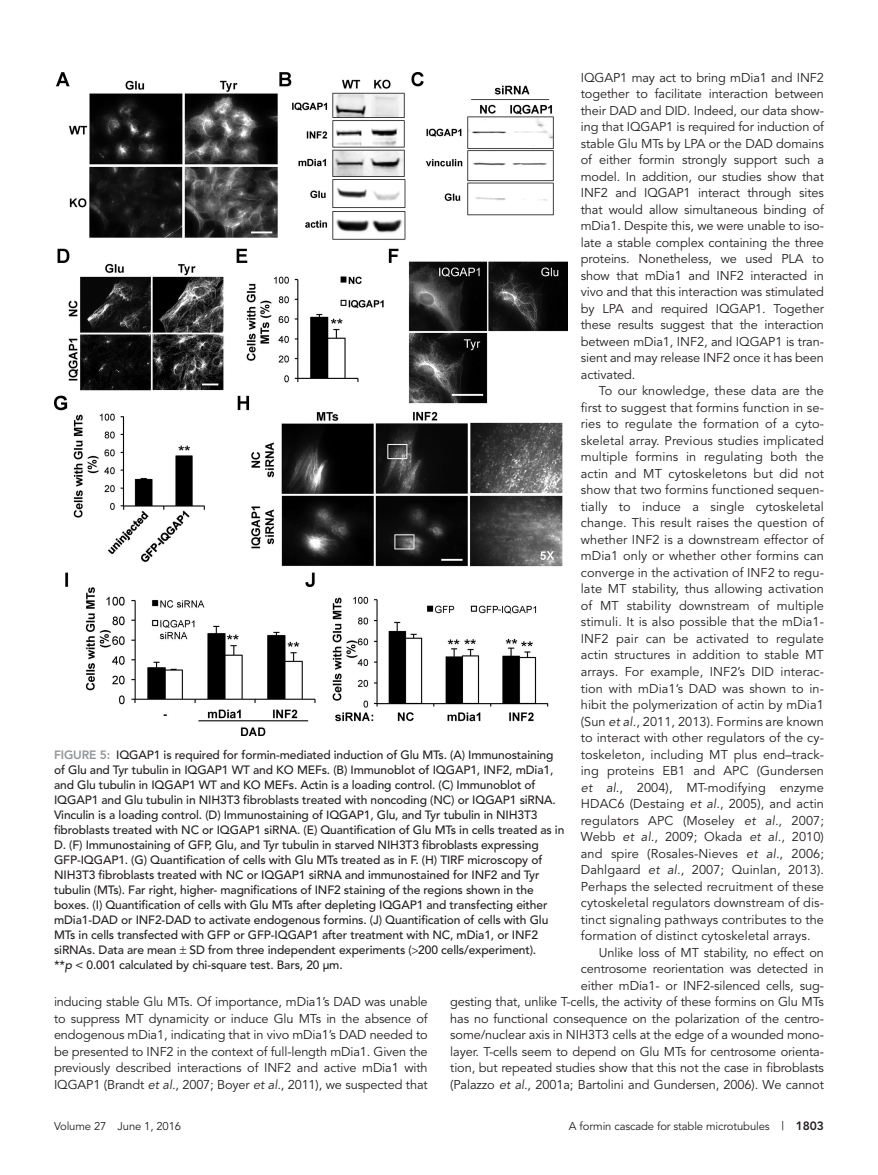
<style>
.page{position:relative;width:878px;height:1175px;background:#fff}
.page>*{position:absolute;margin:0;border:0;box-sizing:border-box;transform-origin:0 0}
.Para{font:12.75px/16.5px "Avenir";letter-spacing:-.01em;color:#231f20;text-align:justify}
.FigCaption{font:500 12px/15px "Avenir";letter-spacing:-.01em;color:#231f20}
.t1{font:11.25px "Avenir";letter-spacing:-.01em;color:#231f20}
.s1{font-style:italic}
.s2{font-weight:800;color:#939598}
.s3{font-size:12px}
.s4{font-weight:800;font-size:12px}
</style>
<div class="page">
<img style="left:54px;top:72px;width:513px;height:663px">
<p class="Para" style="left:580px;top:69px;width:245px">IQGAP1 may act to bring mDia1 and INF2 together to facilitate interaction between their DAD and DID. Indeed, our data show&shy;ing that IQGAP1 is required for induction of stable Glu MTs by LPA or the DAD domains of either formin strongly support such a model. In addition, our studies show that INF2 and IQGAP1 interact through sites that would allow simultaneous binding of mDia1. Despite this, we were unable to iso&shy;late a stable complex containing the three proteins. Nonetheless, we used PLA to show that mDia1 and INF2 interacted in vivo and that this interaction was stimulated by LPA and required IQGAP1. Together these results suggest that the interaction between mDia1, INF2, and IQGAP1 is tran&shy;sient and may release INF2 once it has been activated.</p>
<p class="Para" style="left:580px;top:383px;width:245px;text-indent:18px">To our knowledge, these data are the first to suggest that formins function in se&shy;ries to regulate the formation of a cyto&shy;skeletal array. Previous studies implicated multiple formins in regulating both the actin and MT cytoskeletons but did not show that two formins functioned sequen&shy;tially to induce a single cytoskeletal change. This result raises the question of whether INF2 is a downstream effector of mDia1 only or whether other formins can converge in the activation of INF2 to regu&shy;late MT stability, thus allowing activation of MT stability downstream of multiple stimuli. It is also possible that the mDia1- INF2 pair can be activated to regulate actin structures in addition to stable MT arrays. For example, INF2’s DID interac&shy;tion with mDia1’s DAD was shown to in&shy;hibit the polymerization of actin by mDia1 (Sun <span class="s1">et al.</span>, 2011, 2013). Formins are known to interact with other regulators of the cy&shy;toskeleton, including MT plus end–track&shy;ing proteins EB1 and APC (Gundersen <span class="s1">et al.</span>, 2004), MT-modifying enzyme HDAC6 (Destaing <span class="s1">et al.</span>, 2005), and actin regulators APC (Moseley <span class="s1">et al.</span>, 2007; Webb <span class="s1">et al.</span>, 2009; Okada <span class="s1">et al.</span>, 2010) and spire (Rosales-Nieves <span class="s1">et al.</span>, 2006; Dahlgaard <span class="s1">et al.</span>, 2007; Quinlan, 2013).<br>Perhaps the selected recruitment of these cytoskeletal regulators downstream of dis&shy;tinct signaling pathways contributes to the formation of distinct cytoskeletal arrays.</p>
<p class="Para" style="left:450px;top:944px;width:375px;text-align:right">Unlike loss of MT stability, no effect on<br>centrosome reorientation was detected in<br>either mDia1- or INF2-silenced cells, sug-<br>gesting that, unlike T-cells, the activity of these formins on Glu MTs has no functional consequence on the polarization of the centro&shy;some/nuclear axis in NIH3T3 cells at the edge of a wounded mono&shy;layer. T-cells seem to depend on Glu MTs for centrosome orienta&shy;tion, but repeated studies show that this not the case in fibroblasts (Palazzo <span class="s1">et al.</span>, 2001a; Bartolini and Gundersen, 2006). We cannot</p>
<p class="FigCaption" style="left:54px;top:747px;width:512px"><span class="s2">FIGURE 5:</span> IQGAP1 is required for formin-mediated induction of Glu MTs. (A) Immunostaining of Glu and Tyr tubulin in IQGAP1 WT and KO MEFs. (B) Immunoblot of IQGAP1, INF2, mDia1, and Glu tubulin in IQGAP1 WT and KO MEFs. Actin is a loading control. (C) Immunoblot of IQGAP1 and Glu tubulin in NIH3T3 fibroblasts treated with noncoding (NC) or IQGAP1 siRNA.<br>Vinculin is a loading control. (D) Immunostaining of IQGAP1, Glu, and Tyr tubulin in NIH3T3 fibroblasts treated with NC or IQGAP1 siRNA. (E) Quantification of Glu MTs in cells treated as in D. (F) Immunostaining of GFP, Glu, and Tyr tubulin in starved NIH3T3 fibroblasts expressing GFP-IQGAP1. (G) Quantification of cells with Glu MTs treated as in F. (H) TIRF microscopy of NIH3T3 fibroblasts treated with NC or IQGAP1 siRNA and immunostained for INF2 and Tyr tubulin (MTs). Far right, higher- magnifications of INF2 staining of the regions shown in the boxes. (I) Quantification of cells with Glu MTs after depleting IQGAP1 and transfecting either mDia1-DAD or INF2-DAD to activate endogenous formins. (J) Quantification of cells with Glu MTs in cells transfected with GFP or GFP-IQGAP1 after treatment with NC, mDia1, or INF2 siRNAs. Data are mean SD from three independent experiments ( 200 cells/experiment).<br>**<span class="s1">p</span> &lt; 0.001 calculated by chi-square test. Bars, 20 μm.</p>
<p class="Para" style="left:54px;top:993px;width:375px">inducing stable Glu MTs. Of importance, mDia1’s DAD was unable to suppress MT dynamicity or induce Glu MTs in the absence of endogenous mDia1, indicating that in vivo mDia1’s DAD needed to be presented to INF2 in the context of full-length mDia1. Given the previously described interactions of INF2 and active mDia1 with IQGAP1 (Brandt <span class="s1">et al.</span>, 2007; Boyer <span class="s1">et al.</span>, 2011), we suspected that</p>
<p class="t1" style="left:54px;top:1119px;width:129px">Volume 27 June 1, 2016</p>
<p class="t1" style="left:569px;top:1119px;width:256px">A formin cascade for stable microtubules <span class="s3">|</span> <span class="s4">1803</span></p>
</div>
